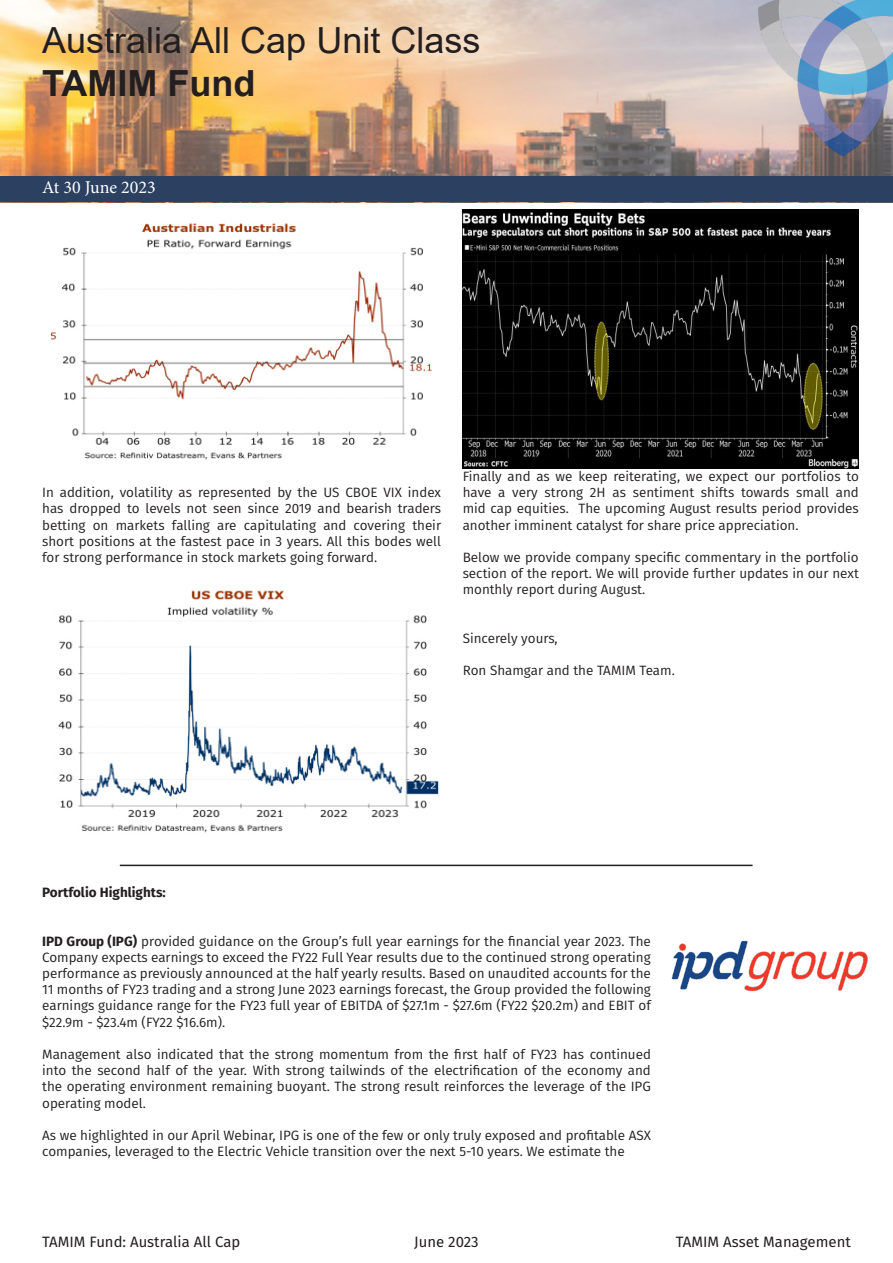
<style>
.page{position:relative;width:893px;height:1263px;background:#fff}
.page>*{position:absolute;margin:0;border:0;box-sizing:border-box;transform-origin:0 0}
.t1{font:36px "Arial";color:#231f20}
.t2{font:700 36px "Arial";color:#231f20}
.t3{font:18px "Minion Pro";color:#fff}
.t4{font:15px "Fira Sans";color:#231f20}
.t5{font:13.5px/16.2px "Fira Sans";color:#231f20;text-align:justify}
.t6{font:700 13.5px "Fira Sans";color:#231f20}
.s1{font-weight:700}
</style>
<div class="page">
<img style="left:0;top:0;width:725px;height:176px">
<div style="left:0;top:176px;width:893px;height:26px;background:#2c4161"></div>
<img style="left:725px;top:0;width:168px;height:176px">
<img style="left:671px;top:940px;width:197px;height:52px">
<img style="left:52px;top:223px;width:380px;height:237px">
<img style="left:58px;top:590px;width:381px;height:243px">
<img style="left:463px;top:209px;width:396px;height:259px">
<hr style="left:120px;top:865px;width:633px;height:1px;background:#231f20">
<p class="t1" style="left:42px;top:16px;width:440px">Australia All Cap Unit Class</p>
<p class="t2" style="left:42px;top:58px;width:215px">TAMIM Fund</p>
<p class="t3" style="left:42px;top:175px;width:115px">At 30 June 2023</p>
<p class="t5" style="left:42px;top:484px;width:400px">In addition, volatility as represented by the US CBOE VIX index has dropped to levels not seen since 2019 and bearish traders betting on markets falling are capitulating and covering their short positions at the fastest pace in 3 years. All this bodes well for strong performance in stock markets going forward.</p>
<p class="t5" style="left:463px;top:468px;width:398px">Finally and as we keep reiterating, we expect our portfolios to have a very strong 2H as sentiment shifts towards small and mid cap equities. The upcoming August results period provides another imminent catalyst for share price appreciation.</p>
<p class="t5" style="left:463px;top:549px;width:398px">Below we provide company specific commentary in the portfolio section of the report. We will provide further updates in our next monthly report during August.</p>
<p class="t5" style="left:463px;top:630px;width:97px">Sincerely yours,</p>
<p class="t5" style="left:463px;top:662px;width:214px">Ron Shamgar and the TAMIM Team.</p>
<p class="t6" style="left:42px;top:881px;width:125px">Portfolio Highlights:</p>
<p class="t5" style="left:42px;top:932px;width:610px"><span class="s1">IPD Group (IPG)</span> provided guidance on the Group’s full year earnings for the financial year 2023. The Company expects earnings to exceed the FY22 Full Year results due to the continued strong operating performance as previously announced at the half yearly results. Based on unaudited accounts for the 11 months of FY23 trading and a strong June 2023 earnings forecast, the Group provided the following earnings guidance range for the FY23 full year of EBITDA of $27.1m - $27.6m (FY22 $20.2m) and EBIT of $22.9m - $23.4m (FY22 $16.6m).</p>
<p class="t5" style="left:42px;top:1046px;width:610px">Management also indicated that the strong momentum from the first half of FY23 has continued into the second half of the year. With strong tailwinds of the electrification of the economy and the operating environment remaining buoyant. The strong result reinforces the leverage of the IPG operating model.</p>
<p class="t5" style="left:42px;top:1127px;width:610px">As we highlighted in our April Webinar, IPG is one of the few or only truly exposed and profitable ASX companies, leveraged to the Electric Vehicle transition over the next 5-10 years. We estimate the</p>
<p class="t4" style="left:42px;top:1230px;width:200px">TAMIM Fund: Australia All Cap</p>
<p class="t4" style="left:414px;top:1230px;width:66px">June 2023</p>
<p class="t4" style="left:676px;top:1230px;width:176px">TAMIM Asset Management</p>
</div>
